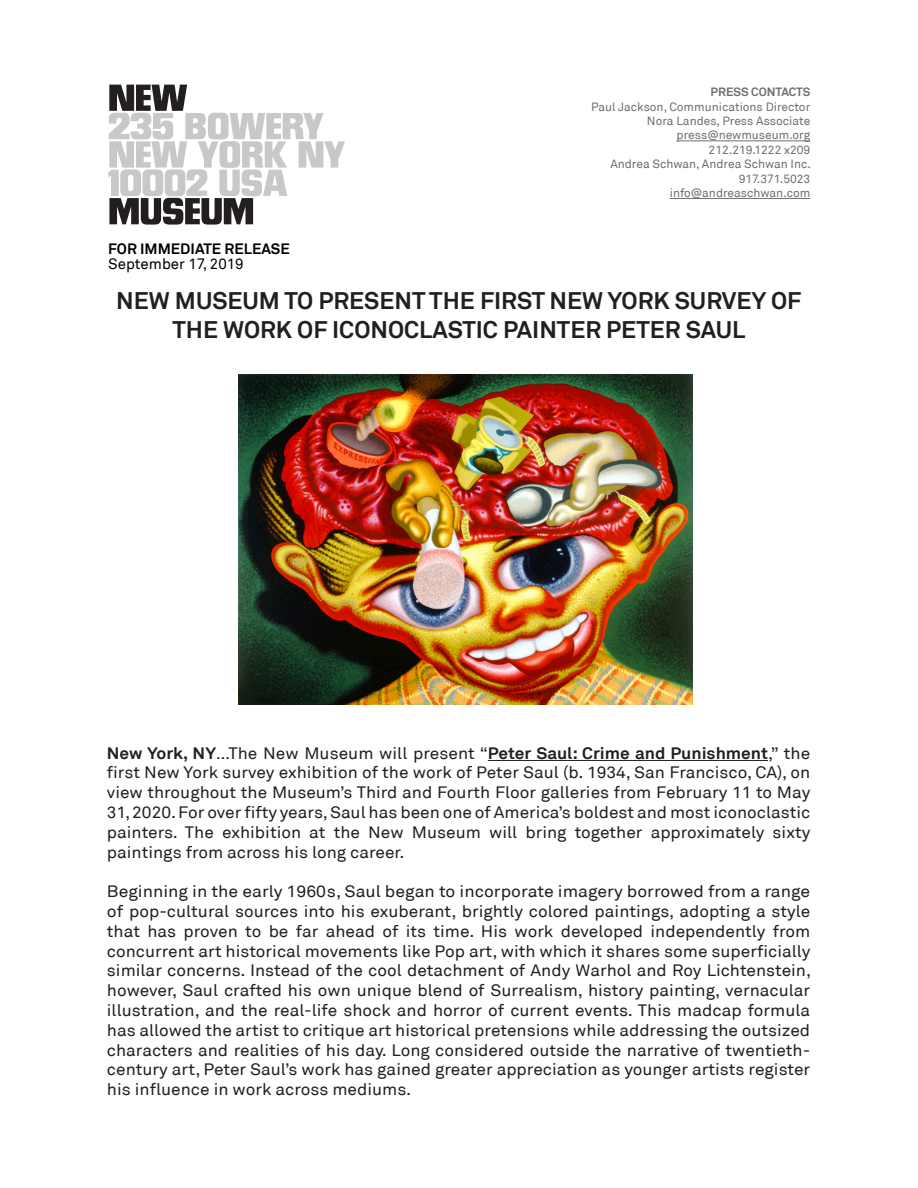
<style>
.page{position:relative;width:918px;height:1188px;background:#fff}
.page>*{position:absolute;margin:0;border:0;box-sizing:border-box;transform-origin:0 0}
.t1{font:700 24px/28.8px "Akkurat";color:#231f20;text-align:center}
.t2{font:16.5px/19.8px "Akkurat";color:#231f20;text-align:justify;scale:1.07 1}
.t3{font:16.5px/19.8px "Akkurat";color:#231f20;text-align:justify;scale:1.05 1}
.t4{font:700 15px "Akkurat";color:#000}
.t5{font:15px "Akkurat";color:#000}
.t6{font:12px/14.4px "Akkurat";color:#6d6e71;text-align:right}
.t7{font:700 12px "Akkurat";color:#6d6e71}
.s1{font-weight:700}
</style>
<div class="page">
<svg style="left:108px;top:85px;width:237px;height:140px"></svg>
<hr style="left:488px;top:760px;width:280px;height:1px;background:#231f20">
<img style="left:238px;top:374px;width:455px;height:330px">
<hr style="left:677px;top:141px;width:133px;height:1px;background:#6d6e71">
<hr style="left:670px;top:198px;width:140px;height:1px;background:#6d6e71">
<p class="t4" style="left:108px;top:240px;width:183px">FOR IMMEDIATE RELEASE</p>
<p class="t5" style="left:108px;top:255px;width:137px">September 17, 2019</p>
<p class="t7" style="left:711px;top:84px;width:101px">PRESS CONTACTS</p>
<p class="t6" style="left:591px;top:100px;width:221px">Paul Jackson, Communications Director</p>
<p class="t6" style="left:647px;top:114px;width:165px">Nora Landes, Press Associate</p>
<p class="t6" style="left:677px;top:128px;width:135px">press@newmuseum.org</p>
<p class="t6" style="left:709px;top:143px;width:103px">212.219.1222 x209</p>
<p class="t6" style="left:610px;top:157px;width:202px">Andrea Schwan, Andrea Schwan Inc.<br>917.371.5023 info@andreaschwan.com</p>
<p class="t1" style="left:116px;top:287px;width:686px">NEW MUSEUM TO PRESENT THE FIRST NEW YORK SURVEY OF<br>THE WORK OF ICONOCLASTIC PAINTER PETER SAUL</p>
<p class="t3" style="left:107px;top:743px;width:671px"><span class="s1">New York, NY</span>…The New Museum will present “<span class="s1">Peter Saul: Crime and Punishment</span>,” the first New York survey exhibition of the work of Peter Saul (b. 1934, San Francisco, CA), on view throughout the Museum’s Third and Fourth Floor galleries from February 11 to May 31, 2020. For over fifty years, Saul has been one of America’s boldest and most iconoclastic painters. The exhibition at the New Museum will bring together approximately sixty paintings from across his long career.</p>
<p class="t2" style="left:107px;top:882px;width:660px">Beginning in the early 1960s, Saul began to incorporate imagery borrowed from a range of pop-cultural sources into his exuberant, brightly colored paintings, adopting a style that has proven to be far ahead of its time. His work developed independently from concurrent art historical movements like Pop art, with which it shares some superficially similar concerns. Instead of the cool detachment of Andy Warhol and Roy Lichtenstein, however, Saul crafted his own unique blend of Surrealism, history painting, vernacular illustration, and the real-life shock and horror of current events. This madcap formula has allowed the artist to critique art historical pretensions while addressing the outsized characters and realities of his day. Long considered outside the narrative of twentieth&shy;century art, Peter Saul’s work has gained greater appreciation as younger artists register his influence in work across mediums.</p>
</div>
